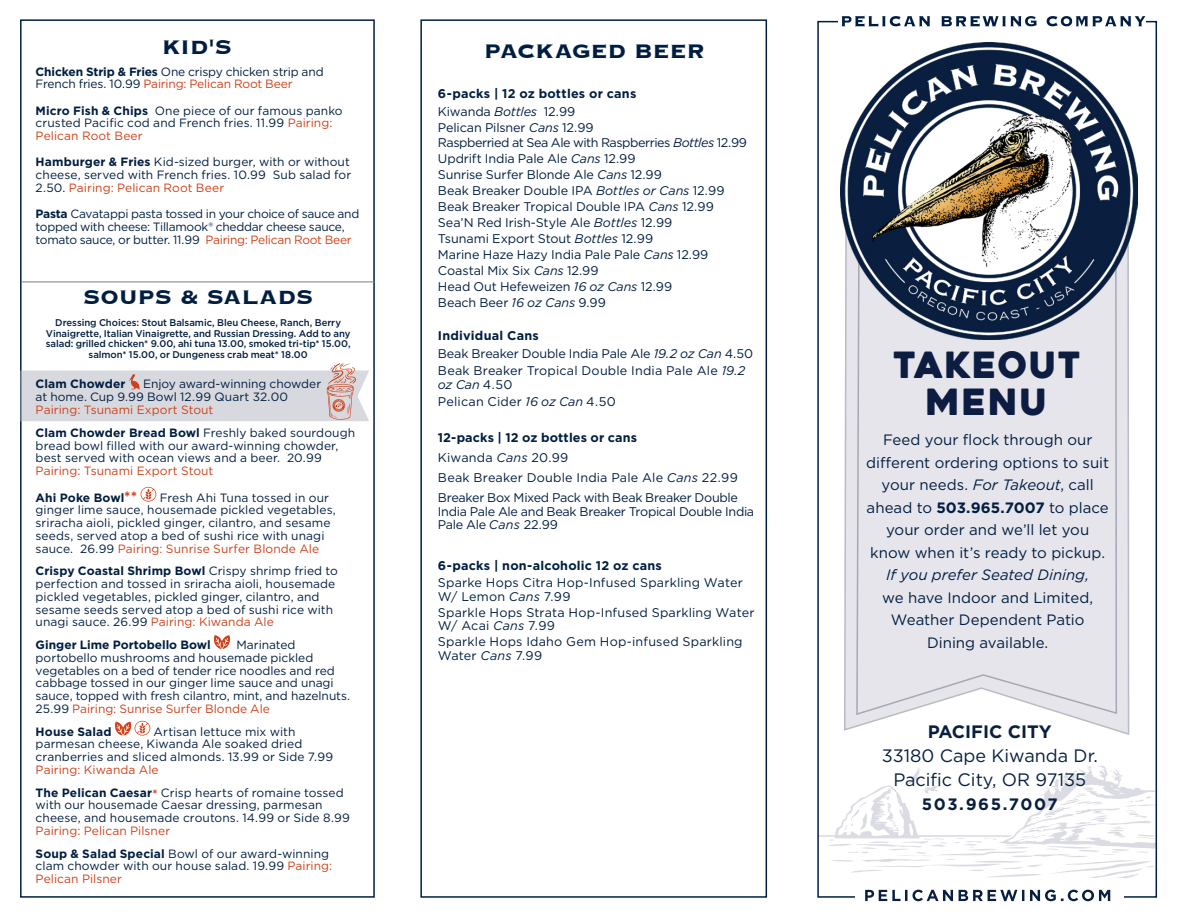
<style>
.page{position:relative;width:1188px;height:918px;background:#fff}
.page>*{position:absolute;margin:0;border:0;box-sizing:border-box;transform-origin:0 0}
.Section_Titles{font:36px/37.5px "Heavitas";letter-spacing:.035em;color:#0d1d41;text-align:center}
.Section_Titles-2{font:700 25.5px "Copperplate";letter-spacing:-.005em;color:#001e41}
.t1{font:18px "Gotham";color:#091f40}
.t2{font:700 18px "Gotham";color:#091f40}
.t3{font:700 16.5px "Gotham";letter-spacing:.1em;color:#091f40}
.Item_Name{font:15px/22.5px "Gotham";color:#001e41;text-align:center}
.Item_Name-2{font:12.6px "Gotham";letter-spacing:-.005em;color:#001e41}
.Item_Name-3{font:12.6px/13.5px "Gotham";letter-spacing:.015em;color:#001e41}
.Item_Name-4{font:12.6px/13.5px "Gotham";letter-spacing:-.025em;color:#001e41}
.Item_Name-5{font:700 12.6px "Gotham";letter-spacing:.015em;color:#001e41}
.Item_Name-6{font:12.6px "Gotham";letter-spacing:-.035em;color:#001e41}
.Item_Name-7{font:12px/12.8px "Gotham";color:#001e41}
.Item_Name-8{font:12px/12.8px "Gotham";letter-spacing:-.025em;color:#001e41}
.Item_Name-9{font:700 12px "Gotham";letter-spacing:.005em;color:#001e41}
.Item_Name-10{font:500 9.75px/10.5px "Gotham";letter-spacing:-.005em;color:#001e41;text-align:center}
.s1{font-weight:700}
.s2{color:#ce421b}
.s3{font-size:15px;color:#ce421b}
.s4{font-weight:700;color:#ce421b}
.s5{font-style:italic}
</style>
<div class="page">
<div style="left:20px;top:19px;width:355px;height:879px;border:2px solid #001e41"></div>
<div style="left:420px;top:19px;width:347px;height:879px;border:2px solid #001e41"></div>
<svg style="left:820px;top:765px;width:334px;height:114px"></svg>
<svg style="left:844px;top:340px;width:286px;height:395px"></svg>
<div style="left:855px;top:340px;width:263px;height:376px;background:#e6e5eb"></div>
<svg style="left:842px;top:16px;width:88px;height:11px"></svg>
<svg style="left:941px;top:16px;width:96px;height:11px"></svg>
<svg style="left:1047px;top:16px;width:98px;height:10px"></svg>
<div style="left:856px;top:878px;width:268px;height:30px;background:#fff"></div>
<svg style="left:865px;top:890px;width:245px;height:11px"></svg>
<img style="left:840px;top:43px;width:297px;height:297px">
<hr style="left:22px;top:282px;width:353px;height:1px;background:#727f91">
<svg style="left:140px;top:487px;width:16px;height:15px"></svg>
<svg style="left:214px;top:635px;width:16px;height:14px"></svg>
<svg style="left:115px;top:721px;width:35px;height:15px"></svg>
<svg style="left:20px;top:363px;width:349px;height:58px;background:#dbdade"></svg>
<p class="Section_Titles-2" style="left:162px;top:30px;width:71px">KID'S</p>
<p class="Item_Name-7" style="left:36px;top:65px;width:290px"><span class="s1">Chicken Strip &amp; Fries</span> One crispy chicken strip and<br>French fries. 10.99 <span class="s2">Pairing: Pelican Root Beer</span></p>
<p class="Item_Name-7" style="left:36px;top:104px;width:309px"><span class="s1">Micro Fish &amp; Chips</span> One piece of our famous panko crusted Pacific cod and French fries. 11.99 <span class="s2">Pairing:<br>Pelican Root Beer</span></p>
<p class="Item_Name-7" style="left:36px;top:155px;width:317px;text-align:justify"><span class="s1">Hamburger &amp; Fries</span> Kid-sized burger, with or without cheese, served with French fries. 10.99 Sub salad for 2.50. <span class="s2">Pairing: Pelican Root Beer</span></p>
<p class="Item_Name-8" style="left:36px;top:207px;width:325px"><span class="s1">Pasta</span> Cavatappi pasta tossed in your choice of sauce and topped with cheese: Tillamook® cheddar cheese sauce, tomato sauce, or butter. 11.99 <span class="s2">Pairing: Pelican Root Beer</span></p>
<p class="Section_Titles-2" style="left:83px;top:281px;width:231px">SOUPS &amp; SALADS</p>
<p class="Item_Name-10" style="left:46px;top:317px;width:306px">Dressing Choices: Stout Balsamic, Bleu Cheese, Ranch, Berry Vinaigrette, Italian Vinaigrette, and Russian Dressing. Add to any salad: grilled chicken* 9.00, ahi tuna 13.00, smoked tri-tip* 15.00, salmon* 15.00, or Dungeness crab meat* 18.00</p>
<p class="Item_Name-7" style="left:36px;top:377px;width:287px;line-height:13.2px;text-indent:108px">Enjoy award-winning chowder at home. Cup 9.99 Bowl 12.99 Quart 32.00<br><span class="s2">Pairing: Tsunami Export Stout</span></p>
<p class="Item_Name-7" style="left:36px;top:426px;width:321px"><span class="s1">Clam Chowder Bread Bowl</span> Freshly baked sourdough bread bowl filled with our award-winning chowder, best served with ocean views and a beer. 20.99<br><span class="s2">Pairing: Tsunami Export Stout</span></p>
<p class="Item_Name-9" style="left:36px;top:489px;width:103px">Ahi Poke Bowl<span class="s3">**</span></p>
<p class="Item_Name-9" style="left:36px;top:376px;width:92px">Clam Chowder</p>
<p class="Item_Name-7" style="left:36px;top:491px;width:302px;text-indent:124px">Fresh Ahi Tuna tossed in our ginger lime sauce, housemade pickled vegetables, sriracha aioli, pickled ginger, cilantro, and sesame seeds, served atop a bed of sushi rice with unagi sauce. 26.99 <span class="s2">Pairing: Sunrise Surfer Blonde Ale</span></p>
<p class="Item_Name-7" style="left:36px;top:564px;width:304px"><span class="s1">Crispy Coastal Shrimp Bowl</span> Crispy shrimp fried to perfection and tossed in sriracha aioli, housemade pickled vegetables, pickled ginger, cilantro, and sesame seeds served atop a bed of sushi rice with unagi sauce. 26.99 <span class="s2">Pairing: Kiwanda Ale</span></p>
<p class="Item_Name-9" style="left:36px;top:637px;width:177px">Ginger Lime Portobello Bowl</p>
<p class="Item_Name-7" style="left:36px;top:638px;width:316px;text-indent:201px">Marinated portobello mushrooms and housemade pickled vegetables on a bed of tender rice noodles and red cabbage tossed in our ginger lime sauce and unagi sauce, topped with fresh cilantro, mint, and hazelnuts.<br>25.99 <span class="s2">Pairing: Sunrise Surfer Blonde Ale</span></p>
<p class="Item_Name-9" style="left:36px;top:723px;width:77px">House Salad</p>
<p class="Item_Name-7" style="left:36px;top:725px;width:299px;text-indent:118px">Artisan lettuce mix with parmesan cheese, Kiwanda Ale soaked dried cranberries and sliced almonds. 13.99 or Side 7.99<br><span class="s2">Pairing: Kiwanda Ale</span></p>
<p class="Item_Name-7" style="left:36px;top:786px;width:316px"><span class="s1">The Pelican Caesar</span><span class="s4">*</span> Crisp hearts of romaine tossed with our housemade Caesar dressing, parmesan cheese, and housemade croutons. 14.99 or Side 8.99<br><span class="s2">Pairing: Pelican Pilsner</span></p>
<p class="Item_Name-7" style="left:36px;top:847px;width:298px"><span class="s1">Soup &amp; Salad Special</span> Bowl of our award-winning clam chowder with our house salad. 19.99 <span class="s2">Pairing:<br>Pelican Pilsner</span></p>
<p class="Section_Titles-2" style="left:484px;top:34px;width:223px">PACKAGED BEER</p>
<p class="Item_Name-5" style="left:438px;top:85px;width:200px">6-packs | 12 oz bottles or cans</p>
<p class="Item_Name-2" style="left:438px;top:103px;width:139px">Kiwanda <span class="s5">Bottles</span> 12.99</p>
<p class="Item_Name-2" style="left:438px;top:119px;width:157px">Pelican Pilsner <span class="s5">Cans</span> 12.99</p>
<p class="Item_Name-6" style="left:438px;top:135px;width:311px">Raspberried at Sea Ale with Raspberries <span class="s5">Bottles</span> 12.99</p>
<p class="Item_Name-2" style="left:438px;top:151px;width:199px">Updrift India Pale Ale <span class="s5">Cans</span> 12.99</p>
<p class="Item_Name-2" style="left:438px;top:167px;width:225px">Sunrise Surfer Blonde Ale <span class="s5">Cans</span> 12.99</p>
<p class="Item_Name-2" style="left:438px;top:183px;width:288px">Beak Breaker Double IPA <span class="s5">Bottles or Cans</span> 12.99</p>
<p class="Item_Name-2" style="left:438px;top:199px;width:277px">Beak Breaker Tropical Double IPA <span class="s5">Cans</span> 12.99</p>
<p class="Item_Name-2" style="left:438px;top:215px;width:236px">Sea’N Red Irish-Style Ale <span class="s5">Bottles</span> 12.99</p>
<p class="Item_Name-2" style="left:438px;top:231px;width:217px">Tsunami Export Stout <span class="s5">Bottles</span> 12.99</p>
<p class="Item_Name-2" style="left:438px;top:246px;width:272px">Marine Haze Hazy India Pale Pale <span class="s5">Cans</span> 12.99</p>
<p class="Item_Name-2" style="left:438px;top:262px;width:162px">Coastal Mix Six <span class="s5">Cans</span> 12.99</p>
<p class="Item_Name-2" style="left:438px;top:278px;width:236px">Head Out Hefeweizen <span class="s5">16 oz Cans</span> 12.99</p>
<p class="Item_Name-2" style="left:438px;top:294px;width:169px">Beach Beer <span class="s5">16 oz Cans</span> 9.99</p>
<p class="Item_Name-5" style="left:438px;top:327px;width:102px">Individual Cans</p>
<p class="Item_Name-2" style="left:438px;top:345px;width:317px">Beak Breaker Double India Pale Ale <span class="s5">19.2 oz Can</span> 4.50</p>
<p class="Item_Name-3" style="left:438px;top:364px;width:309px">Beak Breaker Tropical Double India Pale Ale <span class="s5">19.2 oz Can</span> 4.50</p>
<p class="Item_Name-3" style="left:438px;top:395px;width:179px">Pelican Cider <span class="s5">16 oz Can</span> 4.50</p>
<p class="Item_Name-5" style="left:438px;top:429px;width:201px">12-packs | 12 oz bottles or cans</p>
<p class="Item_Name-3" style="left:438px;top:450px;width:132px">Kiwanda <span class="s5">Cans</span> 20.99</p>
<p class="Item_Name-3" style="left:438px;top:471px;width:301px">Beak Breaker Double India Pale Ale <span class="s5">Cans</span> 22.99</p>
<p class="Item_Name-4" style="left:438px;top:491px;width:318px">Breaker Box Mixed Pack with Beak Breaker Double<br>India Pale Ale and Beak Breaker Tropical Double India<br>Pale Ale <span class="s5">Cans</span> 22.99</p>
<p class="Item_Name-5" style="left:438px;top:557px;width:226px">6-packs | non-alcoholic 12 oz cans</p>
<p class="Item_Name-3" style="left:438px;top:576px;width:306px">Sparke Hops Citra Hop-Infused Sparkling Water<br>W/ Lemon <span class="s5">Cans</span> 7.99</p>
<p class="Item_Name-3" style="left:438px;top:605px;width:318px">Sparkle Hops Strata Hop-Infused Sparkling Water<br>W/ Acai <span class="s5">Cans</span> 7.99</p>
<p class="Item_Name-3" style="left:438px;top:635px;width:306px">Sparkle Hops Idaho Gem Hop-infused Sparkling<br>Water <span class="s5">Cans</span> 7.99</p>
<p class="Section_Titles" style="left:893px;top:346px;width:188px">TAKEOUT<br>MENU</p>
<p class="Item_Name" style="left:866px;top:428px;width:244px">Feed your flock through our different ordering options to suit your needs. <span class="s5">For Takeout</span>, call ahead to <span class="s1">503.965.7007</span> to place your order and we’ll let you know when it’s ready to pickup.<br><span class="s5">If you prefer Seated Dining,<br></span>we have Indoor and Limited,<br>Weather Dependent Patio<br>Dining available.</p>
<p class="t2" style="left:928px;top:720px;width:125px">PACIFIC CITY</p>
<p class="t1" style="left:882px;top:744px;width:218px">33180 Cape Kiwanda Dr.</p>
<p class="t1" style="left:893px;top:768px;width:194px">Pacific City, OR 97135</p>
<p class="t3" style="left:922px;top:793px;width:137px">503.965.7007</p>
</div>
